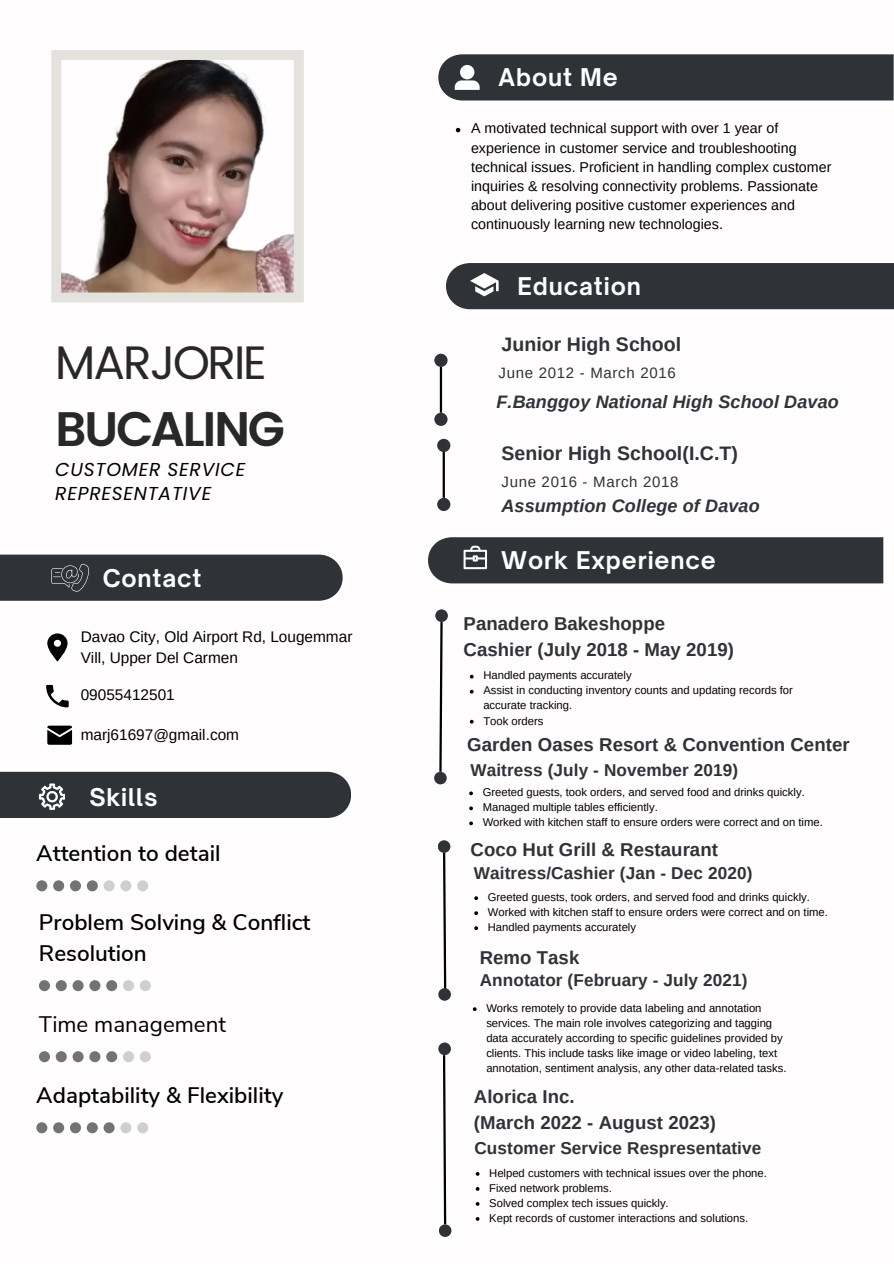
<style>
.page{position:relative;width:894px;height:1264px;background:#fff}
.page>*{position:absolute;margin:0;border:0;box-sizing:border-box;transform-origin:0 0}
.t1{font:600 48.45px "Poppins";letter-spacing:-.05em;color:#292828}
.t2{font:46.95px "Poppins";letter-spacing:-.05em;color:#292828}
.t3{font:700 23.4px "Open Sauce One";letter-spacing:.035em;color:#fff}
.t4{font:600 22.35px/31px "Nunito Sans";color:#000}
.t5{font:22.35px "Nunito Sans";color:#000}
.t6{font:700 19.5px "Arimo";letter-spacing:.005em;color:#2f3237}
.t7{font:italic 18.75px/24px "Poppins";letter-spacing:.04em;color:#000}
.t8{font:700 18.6px/25.8px "Arimo";letter-spacing:.005em;color:#2f3237}
.t9{font:italic 700 18px "Arimo";letter-spacing:.005em;color:#2f3237}
.t10{font:700 17.1px "Arimo";letter-spacing:.005em;color:#2f3237}
.t11{font:15.45px/21.3px "Arimo";color:#000}
.t12{font:15px "Arimo";letter-spacing:.045em;color:#2f3237}
.t13{font:14.25px/19.2px "Arimo";color:#000}
.t14{font:11.25px/15px "Arimo";color:#000}
</style>
<div class="page">
<div style="left:437px;top:840px;width:13px;height:12px;background:#2f3237;border-radius:50%"></div>
<svg style="left:438px;top:621px;width:5px;height:150px"></svg>
<div style="left:435px;top:609px;width:13px;height:13px;background:#2f3237;border-radius:50%"></div>
<svg style="left:441px;top:851px;width:6px;height:138px"></svg>
<div style="left:434px;top:771px;width:12px;height:13px;background:#2f3237;border-radius:50%"></div>
<div style="left:438px;top:988px;width:13px;height:12px;background:#2f3237;border-radius:50%"></div>
<div style="left:428px;top:537px;width:455px;height:46px;background:#2f3237"></div>
<div style="left:437px;top:439px;width:13px;height:13px;background:#2f3237;border-radius:50%"></div>
<hr style="left:442px;top:452px;width:3px;height:46px;background:#000">
<div style="left:437px;top:498px;width:13px;height:13px;background:#2f3237;border-radius:50%"></div>
<div style="left:434px;top:354px;width:13px;height:13px;background:#2f3237;border-radius:50%"></div>
<hr style="left:439px;top:367px;width:3px;height:46px;background:#000">
<div style="left:434px;top:413px;width:13px;height:13px;background:#2f3237;border-radius:50%"></div>
<div style="left:438px;top:1042px;width:13px;height:13px;background:#2f3237;border-radius:50%"></div>
<svg style="left:441px;top:1054px;width:6px;height:170px"></svg>
<div style="left:438px;top:1224px;width:13px;height:12px;background:#2f3237;border-radius:50%"></div>
<div style="left:446px;top:263px;width:447px;height:46px;background:#2f3237"></div>
<div style="left:438px;top:54px;width:455px;height:46px;background:#2f3237"></div>
<svg style="left:51px;top:50px;width:253px;height:252px"></svg>
<svg style="left:47px;top:633px;width:21px;height:28px"></svg>
<svg style="left:47px;top:725px;width:25px;height:19px"></svg>
<svg style="left:46px;top:685px;width:23px;height:22px"></svg>
<div style="left:0;top:554px;width:342px;height:46px;background:#2f3237"></div>
<div style="left:0;top:771px;width:351px;height:47px;background:#2f3237"></div>
<div style="left:36px;top:880px;width:11px;height:11px;background:#737373;border-radius:50%"></div>
<div style="left:53px;top:880px;width:11px;height:11px;background:#737373;border-radius:50%"></div>
<div style="left:70px;top:880px;width:11px;height:11px;background:#737373;border-radius:50%"></div>
<div style="left:87px;top:880px;width:11px;height:11px;background:#737373;border-radius:50%"></div>
<div style="left:104px;top:880px;width:11px;height:11px;background:#cfcfcf;border-radius:50%"></div>
<div style="left:120px;top:880px;width:11px;height:11px;background:#cfcfcf;border-radius:50%"></div>
<div style="left:137px;top:880px;width:11px;height:11px;background:#cfcfcf;border-radius:50%"></div>
<div style="left:39px;top:980px;width:11px;height:11px;background:#737373;border-radius:50%"></div>
<div style="left:56px;top:980px;width:11px;height:11px;background:#737373;border-radius:50%"></div>
<div style="left:73px;top:980px;width:11px;height:11px;background:#737373;border-radius:50%"></div>
<div style="left:89px;top:980px;width:11px;height:11px;background:#737373;border-radius:50%"></div>
<div style="left:106px;top:980px;width:11px;height:11px;background:#737373;border-radius:50%"></div>
<div style="left:123px;top:980px;width:11px;height:11px;background:#cfcfcf;border-radius:50%"></div>
<div style="left:140px;top:980px;width:11px;height:11px;background:#cfcfcf;border-radius:50%"></div>
<div style="left:39px;top:1051px;width:11px;height:11px;background:#737373;border-radius:50%"></div>
<div style="left:56px;top:1051px;width:11px;height:11px;background:#737373;border-radius:50%"></div>
<div style="left:73px;top:1051px;width:11px;height:11px;background:#737373;border-radius:50%"></div>
<div style="left:89px;top:1051px;width:11px;height:11px;background:#737373;border-radius:50%"></div>
<div style="left:106px;top:1051px;width:11px;height:11px;background:#737373;border-radius:50%"></div>
<div style="left:123px;top:1051px;width:11px;height:11px;background:#cfcfcf;border-radius:50%"></div>
<div style="left:140px;top:1051px;width:11px;height:11px;background:#cfcfcf;border-radius:50%"></div>
<div style="left:36px;top:1122px;width:11px;height:11px;background:#737373;border-radius:50%"></div>
<div style="left:53px;top:1122px;width:11px;height:11px;background:#737373;border-radius:50%"></div>
<div style="left:70px;top:1122px;width:11px;height:11px;background:#737373;border-radius:50%"></div>
<div style="left:87px;top:1122px;width:11px;height:11px;background:#737373;border-radius:50%"></div>
<div style="left:104px;top:1122px;width:11px;height:11px;background:#737373;border-radius:50%"></div>
<div style="left:120px;top:1122px;width:11px;height:11px;background:#cfcfcf;border-radius:50%"></div>
<div style="left:137px;top:1122px;width:11px;height:11px;background:#cfcfcf;border-radius:50%"></div>
<svg style="left:474px;top:896px;width:4px;height:4px"></svg>
<svg style="left:474px;top:911px;width:4px;height:4px"></svg>
<svg style="left:474px;top:926px;width:4px;height:4px"></svg>
<svg style="left:472px;top:1007px;width:4px;height:4px"></svg>
<svg style="left:455px;top:128px;width:5px;height:4px"></svg>
<svg style="left:469px;top:791px;width:4px;height:4px"></svg>
<svg style="left:469px;top:806px;width:4px;height:4px"></svg>
<svg style="left:469px;top:821px;width:4px;height:4px"></svg>
<svg style="left:469px;top:674px;width:4px;height:4px"></svg>
<svg style="left:469px;top:689px;width:4px;height:4px"></svg>
<svg style="left:469px;top:719px;width:4px;height:4px"></svg>
<p class="t2" style="left:55px;top:335px;width:213px">MARJORIE</p>
<p class="t1" style="left:55px;top:401px;width:231px">BUCALING</p>
<h3 class="t7" style="left:55px;top:457px;width:191px">CUSTOMER SERVICE<br>REPRESENTATIVE</h3>
<h6 class="t3" style="left:103px;top:563px;width:100px">Contact</h6>
<p class="t11" style="left:81px;top:626px;width:273px">Davao City, Old Airport Rd, Lougemmar<br>Vill, Upper Del Carmen</p>
<h6 class="t11" style="left:81px;top:684px;width:95px">09055412501</h6>
<h6 class="t11" style="left:81px;top:723px;width:160px">marj61697@gmail.com</h6>
<p class="t3" style="left:89px;top:782px;width:70px">Skills</p>
<h2 class="t4" style="left:36px;top:838px;width:186px">Attention to detail</h2>
<h1 class="t4" style="left:39px;top:907px;width:273px">Problem Solving &amp; Conflict<br>Resolution</h1>
<h5 class="t5" style="left:39px;top:1009px;width:189px">Time management</h5>
<p class="t4" style="left:36px;top:1080px;width:248px">Adaptability &amp; Flexibility</p>
<p class="t3" style="left:498px;top:63px;width:120px">About Me</p>
<p class="t13" style="left:471px;top:119px;width:362px">A motivated technical support with over 1 year of experience in customer service and troubleshooting technical issues. Proficient in handling complex customer inquiries &amp; resolving connectivity problems. Passionate about delivering positive customer experiences and continuously learning new technologies.</p>
<h3 class="t3" style="left:517px;top:272px;width:125px">Education</h3>
<h3 class="t6" style="left:501px;top:333px;width:181px">Junior High School</h3>
<h3 class="t9" style="left:496px;top:391px;width:344px">F.Banggoy National High School Davao</h3>
<h4 class="t12" style="left:498px;top:364px;width:179px">June 2012 - March 2016</h4>
<p class="t6" style="left:501px;top:442px;width:238px">Senior High School(I.C.T)</p>
<p class="t9" style="left:501px;top:496px;width:260px">Assumption College of Davao</p>
<h3 class="t12" style="left:501px;top:473px;width:179px">June 2016 - March 2018</h3>
<p class="t3" style="left:501px;top:546px;width:216px">Work Experience</p>
<p class="t8" style="left:463px;top:610px;width:272px">Panadero Bakeshoppe<br>Cashier (July 2018 - May 2019)</p>
<p class="t14" style="left:483px;top:668px;width:150px">Handled payments accurately</p>
<p class="t14" style="left:483px;top:683px;width:311px">Assist in conducting inventory counts and updating records for accurate tracking.</p>
<h6 class="t14" style="left:483px;top:713px;width:61px">Took orders</h6>
<p class="t8" style="left:467px;top:731px;width:384px">Garden Oases Resort &amp; Convention Center</p>
<p class="t10" style="left:470px;top:760px;width:269px">Waitress (July - November 2019)</p>
<p class="t14" style="left:482px;top:784px;width:323px">Greeted guests, took orders, and served food and drinks quickly.</p>
<h6 class="t14" style="left:482px;top:799px;width:176px">Managed multiple tables efficiently.</h6>
<p class="t14" style="left:482px;top:814px;width:341px">Worked with kitchen staff to ensure orders were correct and on time.</p>
<h3 class="t8" style="left:470px;top:836px;width:249px">Coco Hut Grill &amp; Restaurant</h3>
<p class="t10" style="left:474px;top:863px;width:280px">Waitress/Cashier (Jan - Dec 2020)</p>
<h6 class="t14" style="left:487px;top:889px;width:323px">Greeted guests, took orders, and served food and drinks quickly.</h6>
<p class="t14" style="left:487px;top:904px;width:341px">Worked with kitchen staff to ensure orders were correct and on time.</p>
<h3 class="t14" style="left:487px;top:919px;width:150px">Handled payments accurately</h3>
<p class="t8" style="left:479px;top:944px;width:101px">Remo Task</p>
<p class="t10" style="left:479px;top:970px;width:269px">Annotator (February - July 2021)</p>
<h6 class="t14" style="left:486px;top:1000px;width:301px">Works remotely to provide data labeling and annotation services. The main role involves categorizing and tagging data accurately according to specific guidelines provided by clients. This include tasks like image or video labeling, text annotation, sentiment analysis, any other data-related tasks.</h6>
<h3 class="t8" style="left:474px;top:1083px;width:244px">Alorica Inc.<br>(March 2022 - August 2023)</h3>
<p class="t10" style="left:474px;top:1138px;width:288px">Customer Service Respresentative</p>
<p class="t14" style="left:489px;top:1165px;width:279px">Helped customers with technical issues over the phone.</p>
<p class="t14" style="left:489px;top:1180px;width:124px">Fixed network problems.</p>
<p class="t14" style="left:489px;top:1195px;width:181px">Solved complex tech issues quickly.</p>
<h6 class="t14" style="left:489px;top:1210px;width:260px">Kept records of customer interactions and solutions.</h6>
</div>
